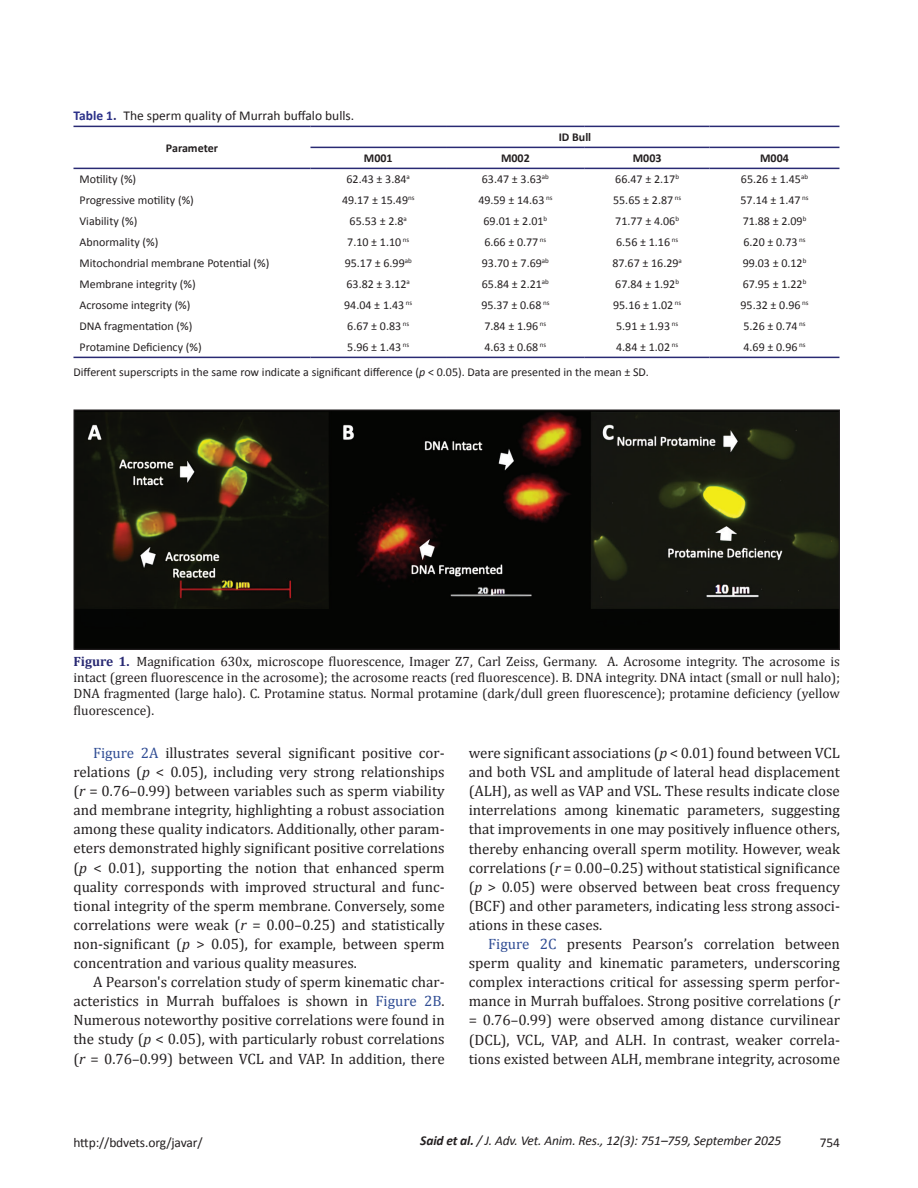
<style>
.page{position:relative;width:918px;height:1188px;background:#fff}
.page>*{position:absolute;margin:0;border:0;box-sizing:border-box;transform-origin:0 0}
.t1{font:15px/19px "Cambria";color:#231f20;text-align:justify}
.t2{font:13.5px/16.2px "Cambria";color:#231f20;text-align:justify}
.t3{font:13.5px "Calibri";color:#231f20}
.t4{font:italic 13.5px "Calibri";letter-spacing:-.01em;color:#231f20}
.t5{font:12px "Calibri";color:#231f20}
.t6{font:700 12px "Calibri";color:#231f20}
.s1{font-weight:700;color:#2a3088}
.s2{font-weight:700;color:#292a73}
.s3{font-style:italic}
.s4{color:#304d94}
.s5{font-weight:700}
</style>
<div class="page">
<hr style="left:74px;top:126px;width:236px;height:1px;background:#292a73">
<hr style="left:74px;top:168px;width:236px;height:1px;background:#292a73">
<hr style="left:310px;top:126px;width:136px;height:1px;background:#292a73">
<hr style="left:446px;top:126px;width:139px;height:1px;background:#292a73">
<hr style="left:585px;top:126px;width:125px;height:1px;background:#292a73">
<hr style="left:710px;top:126px;width:129px;height:1px;background:#292a73">
<hr style="left:310px;top:147px;width:136px;height:1px;background:#292a73">
<hr style="left:446px;top:147px;width:139px;height:1px;background:#292a73">
<hr style="left:585px;top:147px;width:125px;height:1px;background:#292a73">
<hr style="left:710px;top:147px;width:129px;height:1px;background:#292a73">
<hr style="left:310px;top:168px;width:136px;height:1px;background:#292a73">
<hr style="left:446px;top:168px;width:139px;height:1px;background:#292a73">
<hr style="left:585px;top:168px;width:125px;height:1px;background:#292a73">
<hr style="left:710px;top:168px;width:129px;height:1px;background:#292a73">
<hr style="left:74px;top:357px;width:236px;height:1px;background:#292a73">
<hr style="left:310px;top:357px;width:136px;height:1px;background:#292a73">
<hr style="left:446px;top:357px;width:139px;height:1px;background:#292a73">
<hr style="left:585px;top:357px;width:125px;height:1px;background:#292a73">
<hr style="left:710px;top:357px;width:129px;height:1px;background:#292a73">
<img style="left:75px;top:411px;width:763px;height:237px">
<div style="left:73px;top:409px;width:767px;height:241px;border:1px solid #231f20"></div>
<p class="t3" style="left:74px;top:107px;width:282px"><span class="s1">Table 1</span><span class="s2">.</span> The sperm quality of Murrah buffalo bulls.</p>
<p class="t6" style="left:166px;top:140px;width:54px">Parameter</p>
<p class="t6" style="left:559px;top:130px;width:34px">ID Bull</p>
<p class="t6" style="left:364px;top:151px;width:30px">M001</p>
<p class="t6" style="left:501px;top:151px;width:30px">M002</p>
<p class="t6" style="left:633px;top:151px;width:30px">M003</p>
<p class="t6" style="left:760px;top:151px;width:30px">M004</p>
<p class="t5" style="left:79px;top:172px;width:58px">Motility (%)</p>
<p class="t5" style="left:347px;top:172px;width:65px">62.43 ± 3.84<sup>a</sup></p>
<p class="t5" style="left:482px;top:172px;width:69px">63.47 ± 3.63<sup>ab</sup></p>
<p class="t5" style="left:615px;top:172px;width:65px">66.47 ± 2.17<sup>b</sup></p>
<p class="t5" style="left:741px;top:172px;width:69px">65.26 ± 1.45<sup>ab</sup></p>
<p class="t5" style="left:80px;top:193px;width:116px">Progressive motility (%)</p>
<p class="t5" style="left:342px;top:193px;width:74px">49.17 ± 15.49<sup>ns</sup></p>
<p class="t5" style="left:478px;top:193px;width:76px">49.59 ± 14.63 <sup>ns</sup></p>
<p class="t5" style="left:613px;top:193px;width:70px">55.65 ± 2.87 <sup>ns</sup></p>
<p class="t5" style="left:741px;top:193px;width:70px">57.14 ± 1.47 <sup>ns</sup></p>
<p class="t5" style="left:80px;top:214px;width:59px">Viability (%)</p>
<p class="t5" style="left:350px;top:214px;width:59px">65.53 ± 2.8<sup>a</sup></p>
<p class="t5" style="left:484px;top:214px;width:65px">69.01 ± 2.01<sup>b</sup></p>
<p class="t5" style="left:615px;top:214px;width:65px">71.77 ± 4.06<sup>b</sup></p>
<p class="t5" style="left:743px;top:214px;width:65px">71.88 ± 2.09<sup>b</sup></p>
<p class="t5" style="left:80px;top:235px;width:80px">Abnormality (%)</p>
<p class="t5" style="left:347px;top:235px;width:63px">7.10 ± 1.10 <sup>ns</sup></p>
<p class="t5" style="left:484px;top:235px;width:63px">6.66 ± 0.77 <sup>ns</sup></p>
<p class="t5" style="left:616px;top:235px;width:63px">6.56 ± 1.16 <sup>ns</sup></p>
<p class="t5" style="left:744px;top:235px;width:63px">6.20 ± 0.73 <sup>ns</sup></p>
<p class="t5" style="left:80px;top:256px;width:191px">Mitochondrial membrane Potential (%)</p>
<p class="t5" style="left:345px;top:256px;width:69px">95.17 ± 6.99<sup>ab</sup></p>
<p class="t5" style="left:482px;top:256px;width:69px">93.70 ± 7.69<sup>ab</sup></p>
<p class="t5" style="left:612px;top:256px;width:71px">87.67 ± 16.29<sup>a</sup></p>
<p class="t5" style="left:743px;top:256px;width:65px">99.03 ± 0.12<sup>b</sup></p>
<p class="t5" style="left:80px;top:277px;width:118px">Membrane integrity (%)</p>
<p class="t5" style="left:347px;top:277px;width:65px">63.82 ± 3.12<sup>a</sup></p>
<p class="t5" style="left:482px;top:277px;width:69px">65.84 ± 2.21<sup>ab</sup></p>
<p class="t5" style="left:615px;top:277px;width:65px">67.84 ± 1.92<sup>b</sup></p>
<p class="t5" style="left:743px;top:277px;width:65px">67.95 ± 1.22<sup>b</sup></p>
<p class="t5" style="left:80px;top:298px;width:113px">Acrosome integrity (%)</p>
<p class="t5" style="left:344px;top:298px;width:70px">94.04 ± 1.43 <sup>ns</sup></p>
<p class="t5" style="left:481px;top:298px;width:70px">95.37 ± 0.68 <sup>ns</sup></p>
<p class="t5" style="left:613px;top:298px;width:70px">95.16 ± 1.02 <sup>ns</sup></p>
<p class="t5" style="left:741px;top:298px;width:70px">95.32 ± 0.96 <sup>ns</sup></p>
<p class="t5" style="left:80px;top:319px;width:114px">DNA fragmentation (%)</p>
<p class="t5" style="left:347px;top:319px;width:63px">6.67 ± 0.83 <sup>ns</sup></p>
<p class="t5" style="left:484px;top:319px;width:63px">7.84 ± 1.96 <sup>ns</sup></p>
<p class="t5" style="left:616px;top:319px;width:63px">5.91 ± 1.93 <sup>ns</sup></p>
<p class="t5" style="left:744px;top:319px;width:63px">5.26 ± 0.74 <sup>ns</sup></p>
<p class="t5" style="left:80px;top:340px;width:124px">Protamine Deficiency (%)</p>
<p class="t5" style="left:347px;top:340px;width:63px">5.96 ± 1.43 <sup>ns</sup></p>
<p class="t5" style="left:484px;top:340px;width:63px">4.63 ± 0.68 <sup>ns</sup></p>
<p class="t5" style="left:616px;top:340px;width:63px">4.84 ± 1.02 <sup>ns</sup></p>
<p class="t5" style="left:744px;top:340px;width:63px">4.69 ± 0.96 <sup>ns</sup></p>
<p class="t5" style="left:74px;top:364px;width:577px">Different superscripts in the same row indicate a significant difference (<span class="s3">p</span> &lt; 0.05). Data are presented in the mean ± SD.</p>
<p class="t2" style="left:74px;top:653px;width:768px"><span class="s2">Figure 1.</span> Magnification 630x, microscope fluorescence, Imager Z7, Carl Zeiss, Germany. A. Acrosome integrity. The acrosome is intact (green fluorescence in the acrosome); the acrosome reacts (red fluorescence). B. DNA integrity. DNA intact (small or null halo); DNA fragmented (large halo). C. Protamine status. Normal protamine (dark/dull green fluorescence); protamine deficiency (yellow fluorescence).</p>
<p class="t1" style="left:74px;top:743px;width:373px;text-indent:19px"><span class="s4">Figure 2A</span> illustrates several significant positive cor&shy;relations (<span class="s3">p</span> &lt; 0.05), including very strong relationships (<span class="s3">r</span> = 0.76–0.99) between variables such as sperm viability and membrane integrity, highlighting a robust association among these quality indicators. Additionally, other param&shy;eters demonstrated highly significant positive correlations (<span class="s3">p</span> &lt; 0.01), supporting the notion that enhanced sperm quality corresponds with improved structural and func&shy;tional integrity of the sperm membrane. Conversely, some correlations were weak (<span class="s3">r</span> = 0.00–0.25) and statistically non-significant (<span class="s3">p</span> &gt; 0.05), for example, between sperm concentration and various quality measures.</p>
<p class="t1" style="left:74px;top:972px;width:373px;text-indent:20px">A Pearson's correlation study of sperm kinematic char&shy;acteristics in Murrah buffaloes is shown in <span class="s4">Figure 2B</span>.<br>Numerous noteworthy positive correlations were found in the study (<span class="s3">p</span> &lt; 0.05), with particularly robust correlations (<span class="s3">r</span> = 0.76–0.99) between VCL and VAP. In addition, there</p>
<p class="t1" style="left:469px;top:743px;width:373px">were significant associations (<span class="s3">p</span> &lt; 0.01) found between VCL and both VSL and amplitude of lateral head displacement (ALH), as well as VAP and VSL. These results indicate close interrelations among kinematic parameters, suggesting that improvements in one may positively influence others, thereby enhancing overall sperm motility. However, weak correlations (<span class="s3">r</span> = 0.00–0.25) without statistical significance (<span class="s3">p</span> &gt; 0.05) were observed between beat cross frequency (BCF) and other parameters, indicating less strong associ&shy;ations in these cases.</p>
<p class="t1" style="left:469px;top:934px;width:373px;text-indent:20px"><span class="s4">Figure 2C</span> presents Pearson’s correlation between sperm quality and kinematic parameters, underscoring complex interactions critical for assessing sperm perfor&shy;mance in Murrah buffaloes. Strong positive correlations (<span class="s3">r </span>= 0.76–0.99) were observed among distance curvilinear (DCL), VCL, VAP, and ALH. In contrast, weaker correla&shy;tions existed between ALH, membrane integrity, acrosome</p>
<p class="t3" style="left:74px;top:1134px;width:131px">http://bdvets.org/javar/</p>
<p class="t4" style="left:420px;top:1132px;width:363px"><span class="s5">Said et al.</span> / J. Adv. Vet. Anim. Res., 12(3): 751–759, September 2025</p>
<p class="t3" style="left:820px;top:1134px;width:22px">754</p>
</div>
